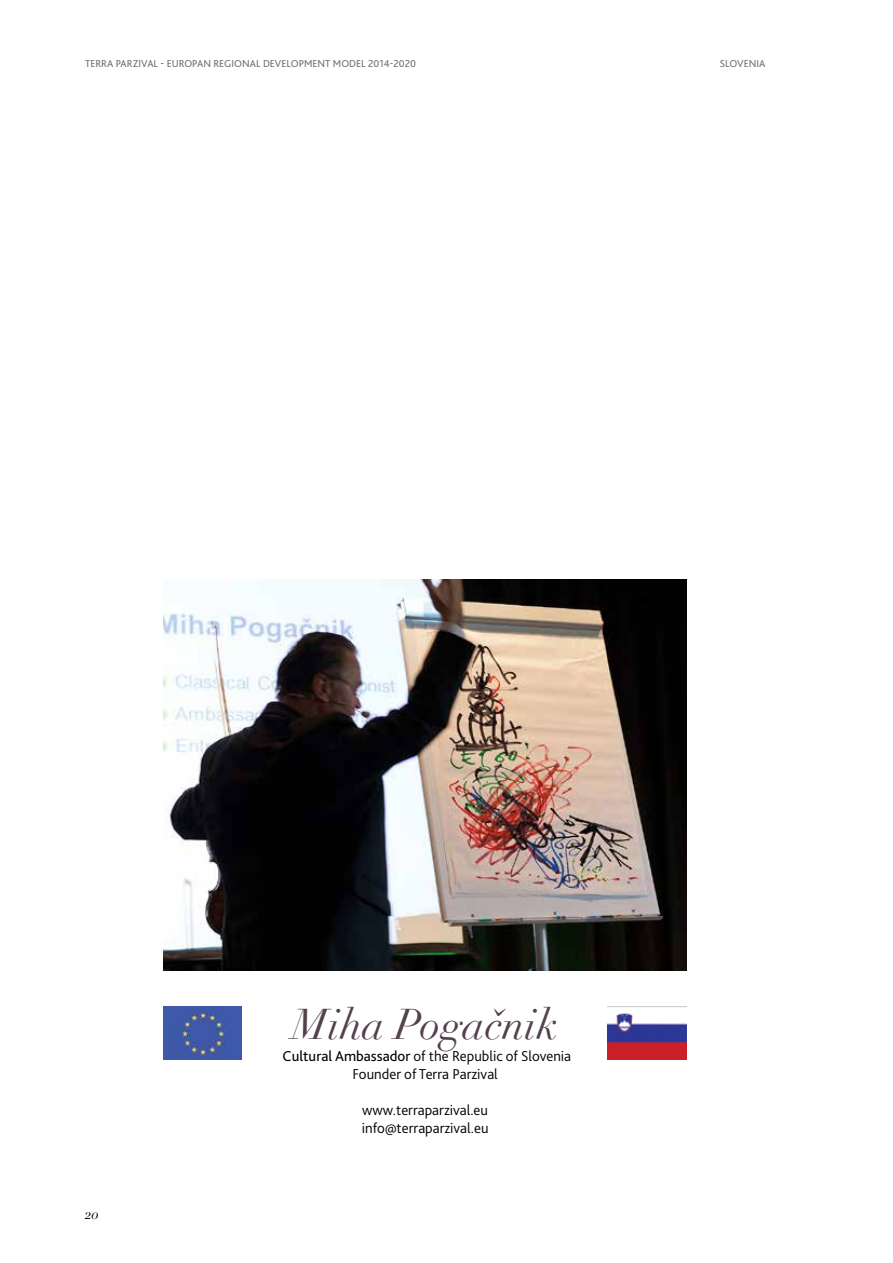
<style>
.page{position:relative;width:893px;height:1263px;background:#fff}
.page>*{position:absolute;margin:0;border:0;box-sizing:border-box;transform-origin:0 0}
.t1{font:42px "Didot LH Italic Os F";color:#53414d}
.t2{font:300 15px/18px "Bliss 2";color:#000;text-align:center}
.t3{font:15px "Didot LH Italic Os F";color:#000}
.t4{font:10.5px "Bliss 2";color:#6d6e71}
.s1{font-weight:400}
</style>
<div class="page">
<img style="left:163px;top:1007px;width:79px;height:53px">
<img style="left:608px;top:1013px;width:78px;height:47px">
<img style="left:163px;top:579px;width:523px;height:392px">
<p class="t4" style="left:85px;top:57px;width:333px">TERRA PARZIVAL - EUROPAN REGIONAL DEVELOPMENT MODEL 2014-2020</p>
<p class="t4" style="left:720px;top:57px;width:47px">SLOVENIA</p>
<p class="t3" style="left:85px;top:1205px;width:15px">20</p>
<h1 class="t1" style="left:292px;top:999px;width:267px">Miha Pogačnik</h1>
<p class="t2" style="left:283px;top:1047px;width:290px"><span class="s1">Cultural Ambassador</span> of the Republic of Slovenia<br>Founder of Terra Parzival</p>
<p class="t2" style="left:362px;top:1101px;width:128px;text-align:left">www.terraparzival.eu info@terraparzival.eu</p>
</div>
